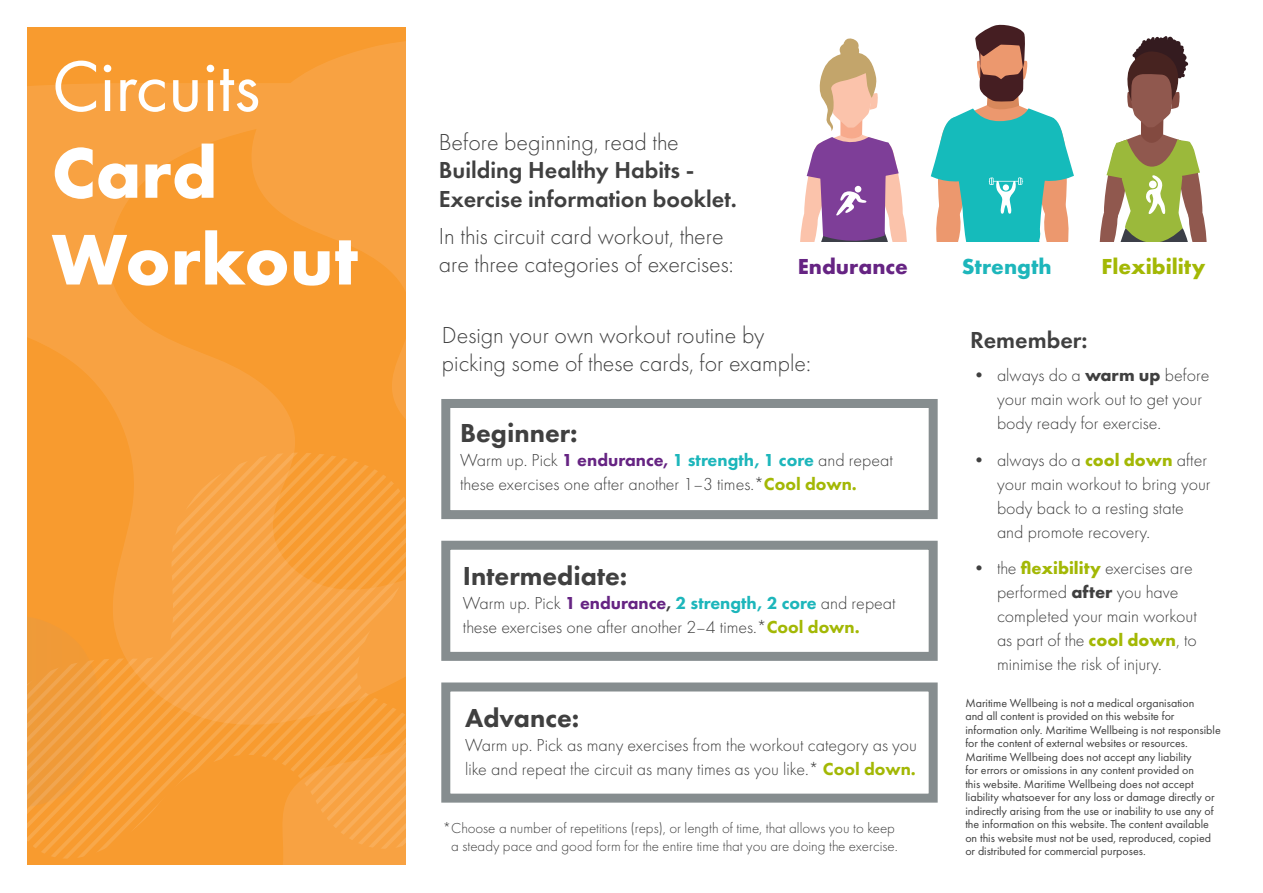
<style>
.page{position:relative;width:1263px;height:893px;background:#fff}
.page>*{position:absolute;margin:0;border:0;box-sizing:border-box;transform-origin:0 0}
.t1{font:700 74.4px/86.7px "Futura PT";color:#fff}
.t2{font:800 27px "Futura PT";color:#404040}
.t3{font:300 24px/28.5px "Futura PT";color:#404040}
.t4{font:600 24px/28.5px "Futura PT";color:#404040}
.t5{font:700 22.5px "Futura PT";color:#a3b805}
.t6{font:700 22.5px "Futura PT";color:#662483}
.t7{font:700 22.5px "Futura PT";color:#1db6bb}
.t8{font:300 18px/24px "Futura PT";color:#404040}
.t9{font:300 15px/18px "Futura PT";color:#404040;text-align:center}
.t10{font:12px/13.5px "Futura PT";color:#404040}
.s1{font-weight:400}
.s2{font-weight:300}
.s3{font-weight:700}
.s4{font-weight:700;color:#a3b805}
.s5{font-weight:800;color:#662483}
.s6{font-weight:800;color:#1db6bb}
.s7{font-weight:800;color:#a3b805}
.s8{font-weight:800}
</style>
<div class="page">
<div style="left:27px;top:27px;width:378px;height:837px;background:#f89b2f"></div>
<div style="left:27px;top:83px;width:215px;height:79px;background:#f8a242"></div>
<svg style="left:99px;top:98px;width:143px;height:355px;fill:#f8a242"></svg>
<svg style="left:242px;top:41px;width:163px;height:412px"></svg>
<svg style="left:27px;top:453px;width:378px;height:406px;fill:#f8a242"></svg>
<svg style="left:217px;top:708px;width:188px;height:156px"></svg>
<svg style="left:27px;top:162px;width:74px;height:646px"></svg>
<div style="left:441px;top:399px;width:497px;height:120px;border:9px solid #868d8f"></div>
<div style="left:441px;top:541px;width:497px;height:120px;border:9px solid #868d8f"></div>
<div style="left:441px;top:682px;width:497px;height:121px;border:9px solid #868d8f"></div>
<svg style="left:800px;top:38px;width:107px;height:204px"></svg>
<svg style="left:931px;top:24px;width:143px;height:218px"></svg>
<div style="left:1003px;top:184px;width:6px;height:7px;background:#fff;border-radius:50%"></div>
<svg style="left:1099px;top:36px;width:108px;height:206px"></svg>
<p class="t1" style="left:52px;top:41px;width:308px"><span class="s1">Circuits<br></span>Card<br>Workout</p>
<p class="t4" style="left:439px;top:127px;width:300px"><span class="s2">Before beginning, read the<br></span>Building Healthy Habits -<br>Exercise information booklet.</p>
<p class="t3" style="left:439px;top:222px;width:296px">In this circuit card workout, there are three categories of exercises:</p>
<p class="t6" style="left:798px;top:252px;width:112px">Endurance</p>
<p class="t7" style="left:962px;top:252px;width:91px">Strength</p>
<p class="t5" style="left:1101px;top:252px;width:105px">Flexibility</p>
<p class="t3" style="left:442px;top:321px;width:371px">Design your own workout routine by picking some of these cards, for example:</p>
<p class="t4" style="left:970px;top:326px;width:119px">Remember:</p>
<p class="t8" style="left:997px;top:363px;width:214px;text-indent:-27px">• always do a <span class="s3">warm up</span> before your main work out to get your body ready for exercise.</p>
<p class="t8" style="left:997px;top:448px;width:215px;text-indent:-27px">• always do a <span class="s4">cool down</span> after your main workout to bring your body back to a resting state and promote recovery.</p>
<p class="t8" style="left:997px;top:557px;width:201px;text-indent:-27px">• the <span class="s4">flexibility</span> exercises are performed <span class="s3">after</span> you have completed your main workout as part of the <span class="s4">cool down</span>, to minimise the risk of injury.</p>
<p class="t2" style="left:460px;top:417px;width:119px">Beginner:</p>
<p class="t8" style="left:460px;top:449px;width:434px">Warm up. Pick <span class="s5">1 endurance,</span> <span class="s6">1 strength, 1 core</span> and repeat these exercises one after another 1–3 times.*<span class="s7">Cool down.</span></p>
<p class="t2" style="left:463px;top:559px;width:166px">Intermediate:</p>
<p class="t8" style="left:463px;top:591px;width:434px">Warm up. Pick <span class="s5">1 endurance</span><span class="s8">,</span> <span class="s6">2 strength, 2 core</span> and repeat these exercises one after another 2–4 times.*<span class="s7">Cool down.</span></p>
<p class="t2" style="left:465px;top:701px;width:116px">Advance:</p>
<p class="t8" style="left:465px;top:733px;width:453px">Warm up. Pick as many exercises from the workout category as you like and repeat the circuit as many times as you like.* <span class="s7">Cool down.</span></p>
<p class="t9" style="left:443px;top:819px;width:456px">*Choose a number of repetitions (reps), or length of time, that allows you to keep a steady pace and good form for the entire time that you are doing the exercise.</p>
<p class="t10" style="left:965px;top:696px;width:257px">Maritime Wellbeing is not a medical organisation<br>and all content is provided on this website for information only. Maritime Wellbeing is not responsible for the content of external websites or resources.<br>Maritime Wellbeing does not accept any liability<br>for errors or omissions in any content provided on<br>this website. Maritime Wellbeing does not accept liability whatsoever for any loss or damage directly or indirectly arising from the use or inability to use any of the information on this website. The content available on this website must not be used, reproduced, copied or distributed for commercial purposes.</p>
</div>
